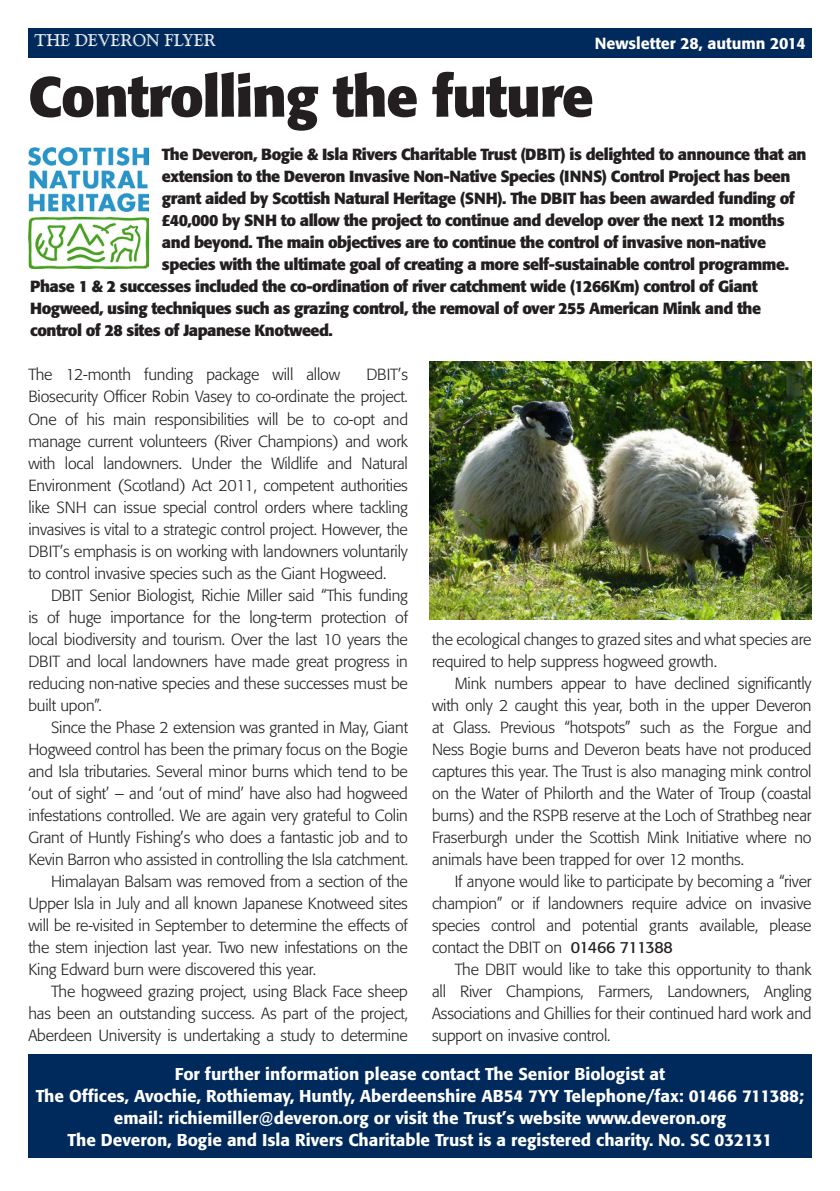
<style>
.page{position:relative;width:840px;height:1191px;background:#fff}
.page>*{position:absolute;margin:0;border:0;box-sizing:border-box;transform-origin:0 0}
.t1{font:700 56px "Formata";letter-spacing:-.02em;color:#231f20}
.t2{font:500 17px "Formata";color:#fff}
.t3{font:17px "Goudy Handtooled BT";color:#fff}
.t4{font:300 16px/22px "Formata";letter-spacing:-.01em;color:#231f20;text-align:justify}
.t5{font:700 16px "Formata";letter-spacing:-.03em;color:#231f20}
.t6{font:500 16px "Formata";color:#fff}
.s1{font-weight:400}
</style>
<div class="page">
<div style="left:28px;top:28px;width:783px;height:30px;background:#00295c"></div>
<div style="left:28px;top:1054px;width:783px;height:103px;background:#00295c"></div>
<img style="left:28px;top:147px;width:121px;height:122px">
<img style="left:429px;top:361px;width:382px;height:258px">
<p class="t3" style="left:35px;top:30px;width:182px">THE DEVERON FLYER</p>
<p class="t6" style="left:594px;top:33px;width:212px">Newsletter 28, autumn 2014</p>
<p class="t1" style="left:28px;top:62px;width:566px">Controlling the future</p>
<p class="t5" style="left:162px;top:145px;width:645px">The Deveron, Bogie &amp; Isla Rivers Charitable Trust (DBIT) is delighted to announce that an</p>
<p class="t5" style="left:162px;top:167px;width:629px">extension to the Deveron Invasive Non-Native Species (INNS) Control Project has been</p>
<p class="t5" style="left:162px;top:189px;width:634px">grant aided by Scottish Natural Heritage (SNH). The DBIT has been awarded funding of</p>
<p class="t5" style="left:162px;top:211px;width:624px">£40,000 by SNH to allow the project to continue and develop over the next 12 months</p>
<p class="t5" style="left:162px;top:233px;width:605px">and beyond. The main objectives are to continue the control of invasive non-native</p>
<p class="t5" style="left:162px;top:255px;width:628px">species with the ultimate goal of creating a more self-sustainable control programme.</p>
<p class="t5" style="left:30px;top:277px;width:728px">Phase 1 &amp; 2 successes included the co-ordination of river catchment wide (1266Km) control of Giant</p>
<p class="t5" style="left:30px;top:299px;width:732px">Hogweed, using techniques such as grazing control, the removal of over 255 American Mink and the</p>
<p class="t5" style="left:30px;top:321px;width:304px">control of 28 sites of Japanese Knotweed.</p>
<p class="t4" style="left:28px;top:364px;width:313px">The 12-month funding package will allow</p>
<p class="t4" style="left:28px;top:364px;width:381px;text-indent:338px">DBIT’s Biosecurity Officer Robin Vasey to co-ordinate the project.<br>One of his main responsibilities will be to co-opt and manage current volunteers (River Champions) and work with local landowners. Under the Wildlife and Natural Environment (Scotland) Act 2011, competent authorities like SNH can issue special control orders where tackling invasives is vital to a strategic control project. However, the DBIT’s emphasis is on working with landowners voluntarily to control invasive species such as the Giant Hogweed.</p>
<p class="t4" style="left:28px;top:584px;width:381px;text-indent:23px">DBIT Senior Biologist, Richie Miller said “This funding is of huge importance for the long-term protection of local biodiversity and tourism. Over the last 10 years the DBIT and local landowners have made great progress in reducing non-native species and these successes must be built upon”.</p>
<p class="t4" style="left:28px;top:716px;width:381px;text-indent:23px">Since the Phase 2 extension was granted in May, Giant Hogweed control has been the primary focus on the Bogie and Isla tributaries. Several minor burns which tend to be ‘out of sight’ – and ‘out of mind’ have also had hogweed infestations controlled. We are again very grateful to Colin Grant of Huntly Fishing’s who does a fantastic job and to Kevin Barron who assisted in controlling the Isla catchment.</p>
<p class="t4" style="left:28px;top:870px;width:381px;text-indent:23px">Himalayan Balsam was removed from a section of the Upper Isla in July and all known Japanese Knotweed sites will be re-visited in September to determine the effects of the stem injection last year. Two new infestations on the King Edward burn were discovered this year.</p>
<p class="t4" style="left:28px;top:980px;width:381px;text-indent:23px">The hogweed grazing project, using Black Face sheep has been an outstanding success. As part of the project, Aberdeen University is undertaking a study to determine</p>
<p class="t4" style="left:432px;top:628px;width:381px">the ecological changes to grazed sites and what species are required to help suppress hogweed growth.</p>
<p class="t4" style="left:432px;top:672px;width:381px;text-indent:23px">Mink numbers appear to have declined significantly with only 2 caught this year, both in the upper Deveron at Glass. Previous “hotspots” such as the Forgue and Ness Bogie burns and Deveron beats have not produced captures this year. The Trust is also managing mink control on the Water of Philorth and the Water of Troup (coastal burns) and the RSPB reserve at the Loch of Strathbeg near Fraserburgh under the Scottish Mink Initiative where no animals have been trapped for over 12 months.</p>
<p class="t4" style="left:432px;top:870px;width:381px;text-indent:23px">If anyone would like to participate by becoming a “river champion” or if landowners require advice on invasive species control and potential grants available, please contact the DBIT on <span class="s1">01466 711388</span></p>
<p class="t4" style="left:432px;top:958px;width:381px;text-indent:23px">The DBIT would like to take this opportunity to thank all River Champions, Farmers, Landowners, Angling Associations and Ghillies for their continued hard work and support on invasive control.</p>
<p class="t2" style="left:175px;top:1063px;width:491px">For further information please contact The Senior Biologist at</p>
<p class="t2" style="left:36px;top:1085px;width:769px">The Offices, Avochie, Rothiemay, Huntly, Aberdeenshire AB54 7YY Telephone/fax: 01466 711388;</p>
<p class="t2" style="left:114px;top:1107px;width:613px">email: richiemiller@deveron.org or visit the Trust’s website www.deveron.org</p>
<p class="t2" style="left:67px;top:1129px;width:706px">The Deveron, Bogie and Isla Rivers Charitable Trust is a registered charity. No. SC 032131</p>
</div>
